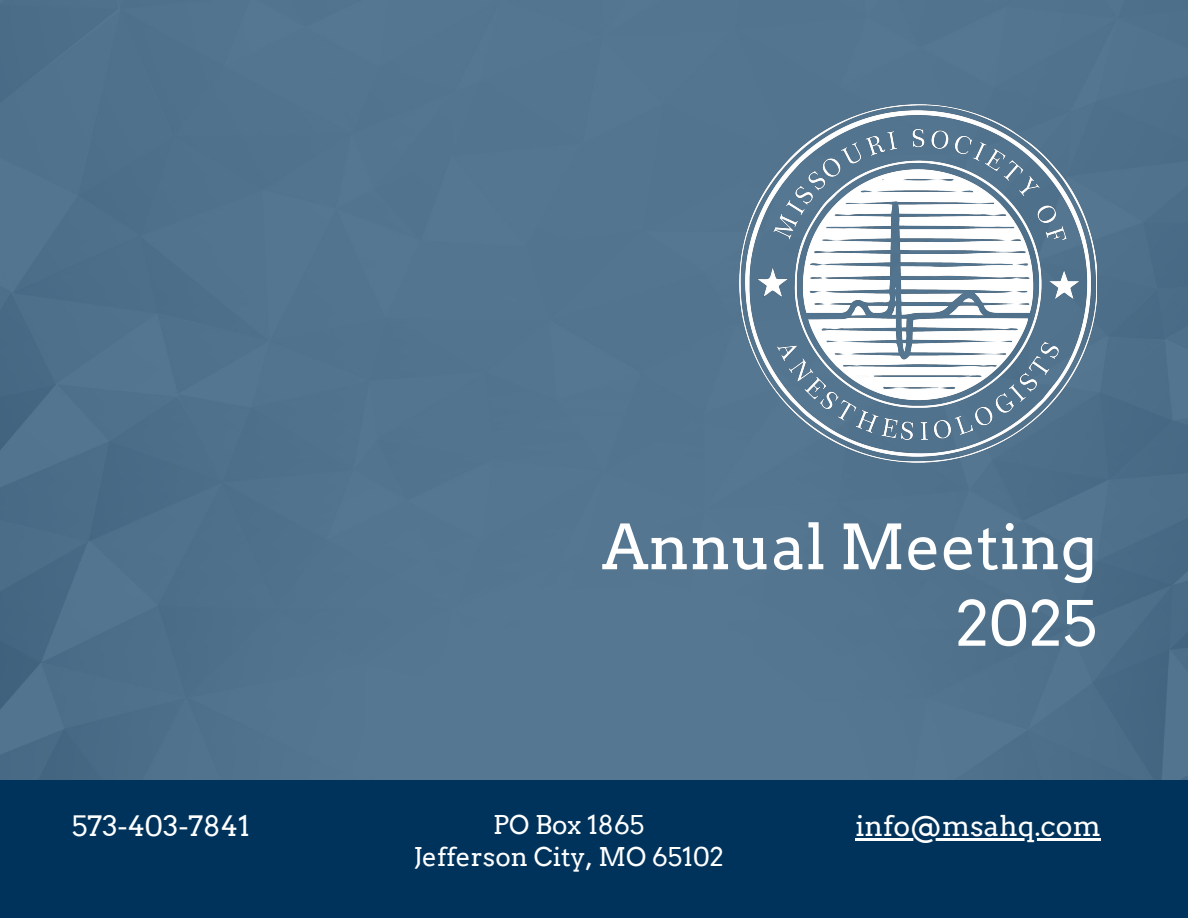
<style>
.page{position:relative;width:1188px;height:918px;background:#00335c}
.page>*{position:absolute;margin:0;border:0;box-sizing:border-box;transform-origin:0 0}
.t1{font:61.8px/76.5px "Arvo";color:#fff;text-align:right}
.t2{font:28.2px "Arvo";color:#fff}
.t3{font:25.8px "Arvo";color:#fff}
</style>
<div class="page">
<div style="left:0;top:0;width:1188px;height:780px;background:#52748f"></div>
<hr style="left:855px;top:838px;width:246px;height:2px;background:#fff">
<img style="left:739px;top:105px;width:358px;height:357px">
<h1 class="t1" style="left:602px;top:509px;width:496px">Annual Meeting<br>2025</h1>
<p class="t2" style="left:72px;top:809px;width:179px">573-403-7841</p>
<p class="t3" style="left:493px;top:809px;width:153px">PO Box 1865</p>
<p class="t2" style="left:855px;top:809px;width:247px">info@msahq.com</p>
<p class="t3" style="left:414px;top:841px;width:312px">Jefferson City, MO 65102</p>
</div>
